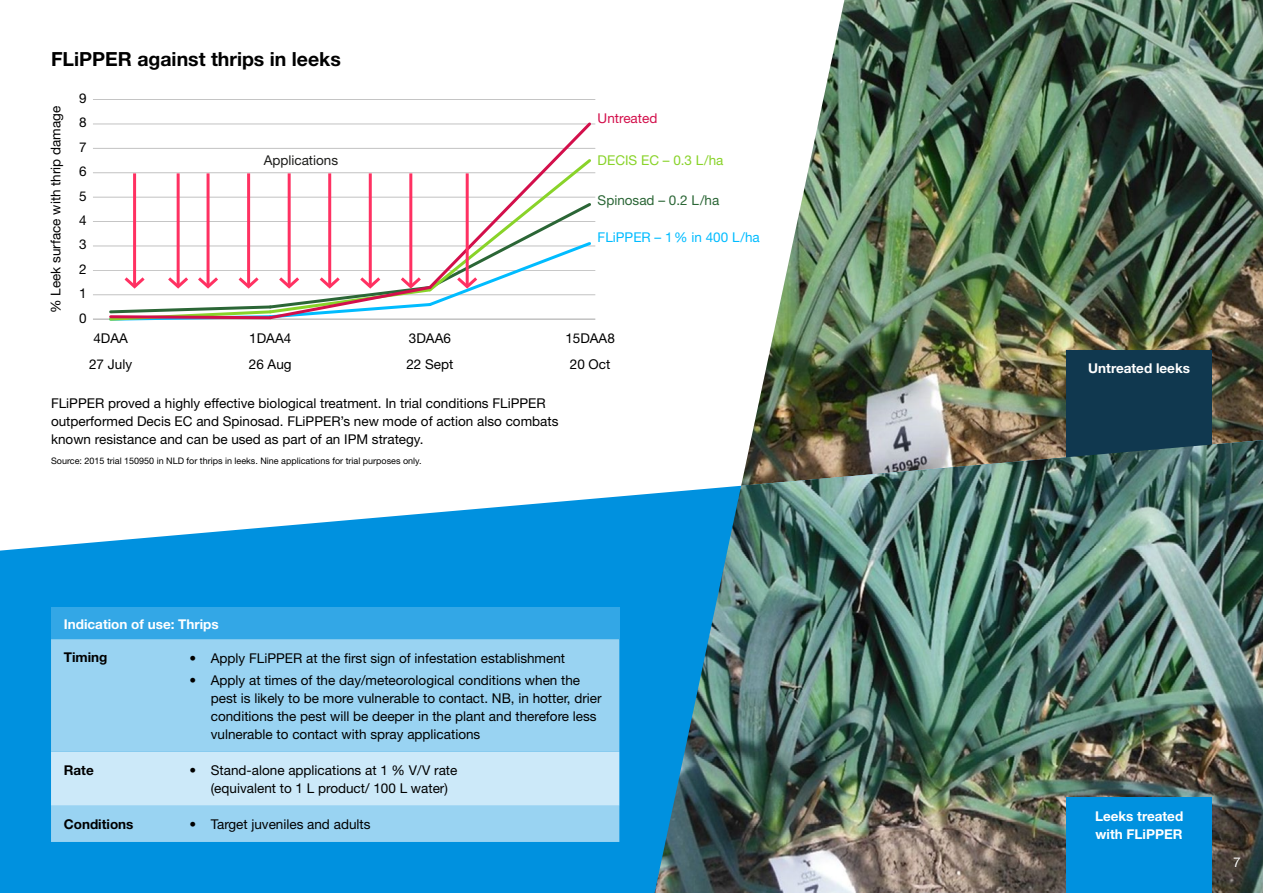
<style>
.page{position:relative;width:1263px;height:893px;background:#fff}
.page>*{position:absolute;margin:0;border:0;box-sizing:border-box;transform-origin:0 0}
.t1{font:700 19.5px "Helvetica Neue";color:#000}
.t2{font:13.5px/18px "Helvetica Neue";color:#000}
.t3{font:700 13.5px/18px "Helvetica Neue";color:#fff}
.t4{font:700 13.5px "Helvetica Neue";color:#000}
.t5{font:13.5px "Helvetica Neue";color:#00bcff}
.t6{font:13.5px "Helvetica Neue";color:#2b6636}
.t7{font:13.5px "Helvetica Neue";color:#89d329}
.t8{font:13.5px "Helvetica Neue";color:#1d1d1b}
.t9{font:13.5px "Helvetica Neue";color:#d30f4b}
.t10{font:13.5px "Helvetica Neue";color:#fff}
.t11{font:9px "Helvetica Neue";color:#000}
</style>
<div class="page">
<svg style="left:0;top:493px;width:655px;height:400px;background:#25a1e3"></svg>
<img style="left:751px;top:0;width:512px;height:440px">
<div style="left:1066px;top:350px;width:146px;height:115px;background:#10384f"></div>
<img style="left:655px;top:440px;width:608px;height:453px">
<div style="left:1066px;top:797px;width:146px;height:96px;background:#0091df"></div>
<hr style="left:93px;top:318px;width:502px;height:2px;background:#000">
<hr style="left:93px;top:294px;width:502px;height:1px;background:#000">
<hr style="left:93px;top:270px;width:502px;height:1px;background:#000">
<hr style="left:93px;top:246px;width:502px;height:1px;background:#000">
<hr style="left:93px;top:221px;width:502px;height:1px;background:#000">
<hr style="left:93px;top:197px;width:502px;height:1px;background:#000">
<hr style="left:93px;top:172px;width:502px;height:1px;background:#000">
<hr style="left:93px;top:148px;width:502px;height:1px;background:#000">
<hr style="left:93px;top:124px;width:502px;height:1px;background:#000">
<hr style="left:93px;top:99px;width:502px;height:1px;background:#000">
<svg style="left:107px;top:122px;width:487px;height:199px"></svg>
<div style="left:51px;top:607px;width:568px;height:32px;background:#33a7e6"></div>
<div style="left:51px;top:639px;width:568px;height:203px;background:#99d3f2"></div>
<div style="left:51px;top:752px;width:568px;height:54px;background:#cce9f9"></div>
<h1 class="t1" style="left:51px;top:47px;width:291px">FLiPPER against thrips in leeks</h1>
<p class="t2" style="left:46px;top:313px;width:209px;rotate:-90deg">% Leek surface with thrip damage</p>
<p class="t2" style="left:79px;top:89px;width:9px">9</p>
<p class="t2" style="left:79px;top:113px;width:9px">8</p>
<p class="t2" style="left:79px;top:138px;width:9px">7</p>
<p class="t2" style="left:79px;top:162px;width:9px">6</p>
<p class="t2" style="left:79px;top:187px;width:9px">5</p>
<p class="t2" style="left:79px;top:211px;width:9px">4</p>
<p class="t2" style="left:79px;top:235px;width:9px">3</p>
<p class="t2" style="left:79px;top:260px;width:9px">2</p>
<p class="t2" style="left:79px;top:284px;width:9px">1</p>
<p class="t2" style="left:79px;top:309px;width:9px">0</p>
<p class="t8" style="left:264px;top:152px;width:76px">Applications</p>
<p class="t9" style="left:598px;top:110px;width:61px">Untreated</p>
<p class="t7" style="left:598px;top:152px;width:127px">DECIS EC – 0.3 L/ha</p>
<p class="t6" style="left:598px;top:193px;width:123px">Spinosad – 0.2 L/ha</p>
<p class="t5" style="left:598px;top:229px;width:164px">FLiPPER – 1% in 400 L/ha</p>
<p class="t2" style="left:93px;top:329px;width:36px">4DAA</p>
<p class="t2" style="left:249px;top:329px;width:44px">1DAA4</p>
<p class="t2" style="left:409px;top:329px;width:44px">3DAA6</p>
<p class="t2" style="left:565px;top:329px;width:51px">15DAA8</p>
<p class="t2" style="left:89px;top:355px;width:45px">27 July</p>
<p class="t2" style="left:249px;top:355px;width:44px">26 Aug</p>
<p class="t2" style="left:406px;top:355px;width:49px">22 Sept</p>
<p class="t2" style="left:570px;top:355px;width:42px">20 Oct</p>
<p class="t2" style="left:51px;top:393px;width:509px">FLiPPER proved a highly effective biological treatment. In trial conditions FLiPPER outperformed Decis EC and Spinosad. FLiPPER’s new mode of action also combats known resistance and can be used as part of an IPM strategy.</p>
<p class="t11" style="left:51px;top:455px;width:372px">Source: 2015 trial 150950 in NLD for thrips in leeks. Nine applications for trial purposes only.</p>
<p class="t3" style="left:64px;top:614px;width:156px">Indication of use: Thrips</p>
<p class="t4" style="left:64px;top:649px;width:45px">Timing</p>
<p class="t2" style="left:190px;top:649px;width:377px">• Apply FLiPPER at the first sign of infestation establishment</p>
<p class="t2" style="left:211px;top:671px;width:392px;text-indent:-21px">• Apply at times of the day/meteorological conditions when the pest is likely to be more vulnerable to contact. NB, in hotter, drier conditions the pest will be deeper in the plant and therefore less vulnerable to contact with spray applications</p>
<p class="t4" style="left:64px;top:762px;width:31px">Rate</p>
<p class="t2" style="left:211px;top:761px;width:248px;text-indent:-21px">• Stand-alone applications at 1 % V/V rate (equivalent to 1 L product/ 100 L water)</p>
<p class="t4" style="left:64px;top:816px;width:71px">Conditions</p>
<p class="t2" style="left:190px;top:815px;width:182px">• Target juveniles and adults</p>
<p class="t3" style="left:1088px;top:359px;width:103px">Untreated leeks</p>
<p class="t3" style="left:1095px;top:807px;width:90px">Leeks treated with FLiPPER</p>
<p class="t10" style="left:1233px;top:855px;width:9px">7</p>
</div>
